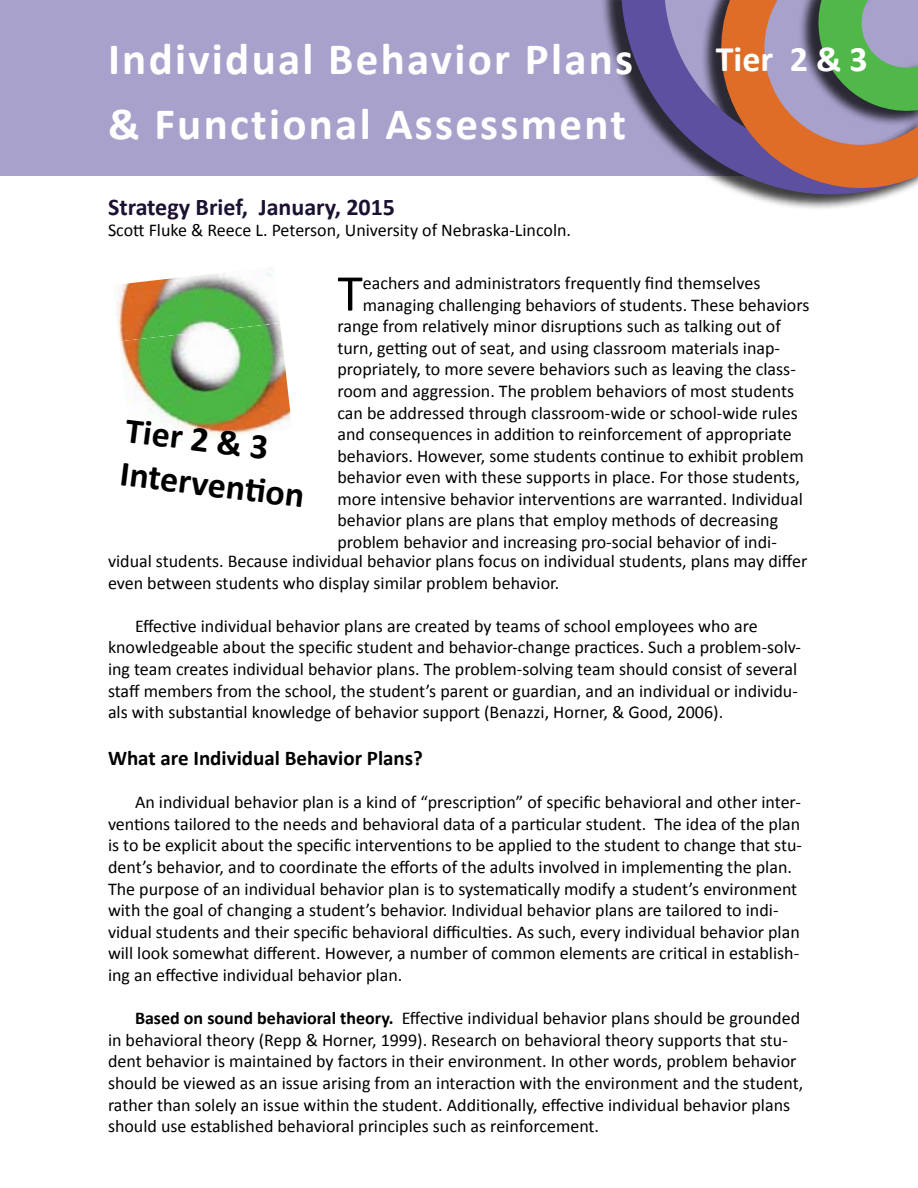
<style>
.page{position:relative;width:918px;height:1188px;background:#fff}
.page>*{position:absolute;margin:0;border:0;box-sizing:border-box;transform-origin:0 0}
.t1{font:52.05px "Calibri";color:#000}
.t2{font:700 45px/64.8px "Calibri";letter-spacing:.05em;color:#fff}
.t3{font:700 36px/43.2px "Calibri";color:#000}
.t4{font:700 36px "Calibri";color:#fff}
.t5{font:700 24px "Calibri";color:#1d1132}
.t6{font:700 21px "Calibri";color:#000}
.t7{font:18px/21.6px "Calibri";color:#000}
.s1{font-weight:700}
</style>
<div class="page">
<div style="left:0;top:0;width:918px;height:176px;background:#a7a1cc"></div>
<div style="left:601px;top:0;width:317px;height:210px;background:#000;opacity:.75"></div>
<svg style="left:621px;top:0;width:297px;height:197px"></svg>
<svg style="left:704px;top:0;width:214px;height:182px"></svg>
<img style="left:120px;top:326px;width:171px;height:110px">
<img style="left:116px;top:267px;width:164px;height:74px">
<h2 class="t2" style="left:108px;top:27px;width:527px">Individual Behavior Plans &amp; Functional Assessment</h2>
<h3 class="t4" style="left:716px;top:36px;width:153px">Tier 2 &amp; 3</h3>
<h3 class="t5" style="left:108px;top:191px;width:289px">Strategy Brief, January, 2015</h3>
<p class="t7" style="left:108px;top:219px;width:465px">Scott Fluke &amp; Reece L. Peterson, University of Nebraska-Lincoln.</p>
<h3 class="t3" style="left:128px;top:409px;width:187px;rotate:7deg">Tier 2 &amp; 3<br>Interventi on</h3>
<h1 class="t1" style="left:338px;top:260px;width:27px">T</h1>
<p class="t7" style="left:363px;top:272px;width:399px">eachers and administrators frequently find themselves</p>
<p class="t7" style="left:363px;top:294px;width:448px">managing challenging behaviors of students. These behaviors</p>
<p class="t7" style="left:337px;top:315px;width:445px">range from relatively minor disruptions such as talking out of</p>
<p class="t7" style="left:337px;top:337px;width:444px">turn, getting out of seat, and using classroom materials inap-</p>
<p class="t7" style="left:337px;top:359px;width:460px">propriately, to more severe behaviors such as leaving the class-</p>
<p class="t7" style="left:337px;top:380px;width:458px">room and aggression. The problem behaviors of most students</p>
<p class="t7" style="left:337px;top:402px;width:462px">can be addressed through classroom-wide or school-wide rules</p>
<p class="t7" style="left:337px;top:423px;width:456px">and consequences in addition to reinforcement of appropriate</p>
<p class="t7" style="left:337px;top:445px;width:468px">behaviors. However, some students continue to exhibit problem</p>
<p class="t7" style="left:337px;top:467px;width:464px">behavior even with these supports in place. For those students,</p>
<p class="t7" style="left:337px;top:488px;width:467px">more intensive behavior interventions are warranted. Individual</p>
<p class="t7" style="left:337px;top:510px;width:442px">behavior plans are plans that employ methods of decreasing</p>
<p class="t7" style="left:337px;top:531px;width:441px">problem behavior and increasing pro-social behavior of indi-</p>
<p class="t7" style="left:108px;top:550px;width:701px">vidual students. Because individual behavior plans focus on individual students, plans may differ even between students who display similar problem behavior.</p>
<p class="t7" style="left:108px;top:615px;width:695px;text-indent:27px">Effective individual behavior plans are created by teams of school employees who are knowledgeable about the specific student and behavior-change practices. Such a problem-solv&shy;ing team creates individual behavior plans. The problem-solving team should consist of several staff members from the school, the student’s parent or guardian, and an individual or individu&shy;als with substantial knowledge of behavior support (Benazzi, Horner, &amp; Good, 2006).</p>
<p class="t6" style="left:108px;top:745px;width:316px">What are Individual Behavior Plans?</p>
<p class="t7" style="left:108px;top:791px;width:696px;text-indent:27px">An individual behavior plan is a kind of “prescription” of specific behavioral and other inter&shy;ventions tailored to the needs and behavioral data of a particular student. The idea of the plan is to be explicit about the specific interventions to be applied to the student to change that stu&shy;dent’s behavior, and to coordinate the efforts of the adults involved in implementing the plan.<br>The purpose of an individual behavior plan is to systematically modify a student’s environment with the goal of changing a student’s behavior. Individual behavior plans are tailored to indi&shy;vidual students and their specific behavioral difficulties. As such, every individual behavior plan will look somewhat different. However, a number of common elements are critical in establish&shy;ing an effective individual behavior plan.</p>
<p class="t7" style="left:108px;top:1007px;width:697px;text-indent:27px"><span class="s1">Based on sound behavioral theory.</span> Effective individual behavior plans should be grounded in behavioral theory (Repp &amp; Horner, 1999). Research on behavioral theory supports that stu&shy;dent behavior is maintained by factors in their environment. In other words, problem behavior should be viewed as an issue arising from an interaction with the environment and the student, rather than solely an issue within the student. Additionally, effective individual behavior plans should use established behavioral principles such as reinforcement.</p>
</div>
